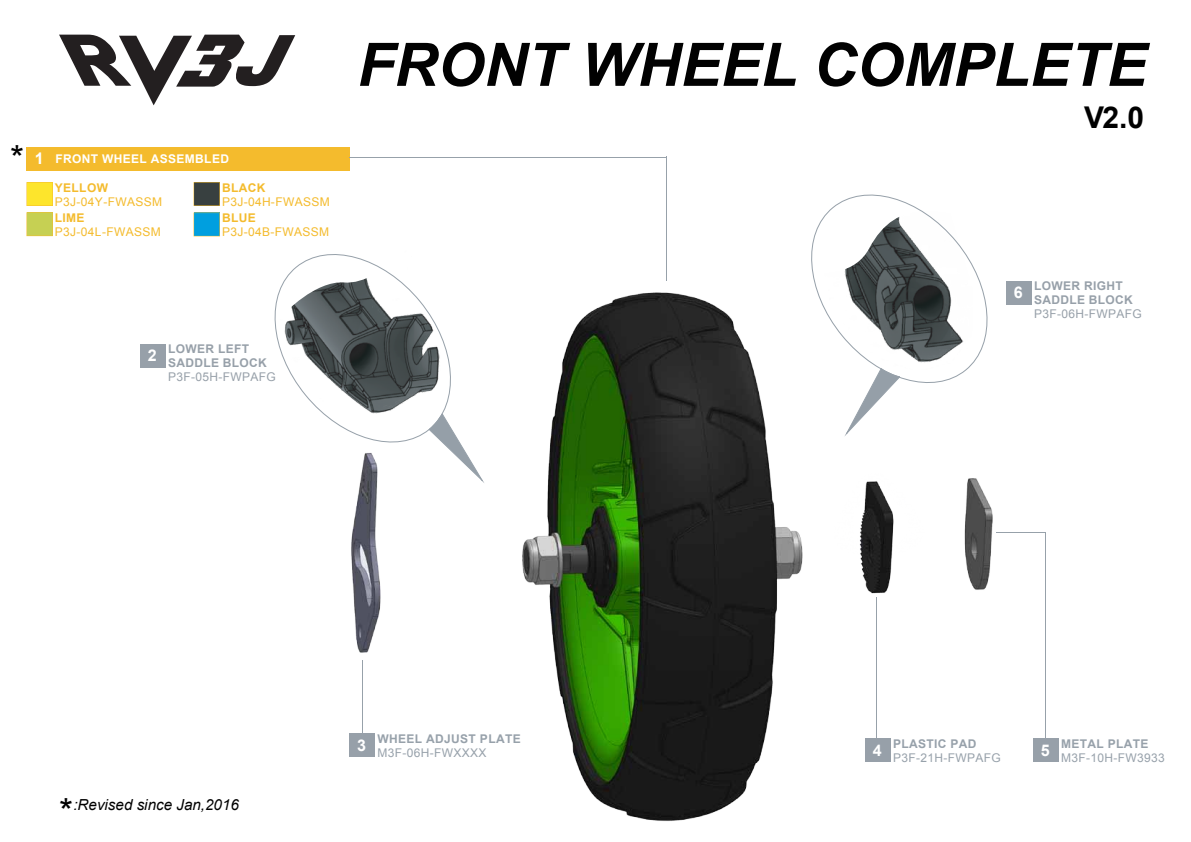
<style>
.page{position:relative;width:1191px;height:842px;background:#fff}
.page>*{position:absolute;margin:0;border:0;box-sizing:border-box;transform-origin:0 0}
.t1{font:italic 700 60px "Arial";color:#010101}
.t2{font:36px "Arial";color:#000}
.t3{font:700 30px "Arial";color:#000}
.t4{font:700 16.1px "Arial";color:#fff}
.t5{font:italic 15.2px "Arial";color:#000}
.t6{font:12px "Arial";letter-spacing:.03em;color:#f4bb2d}
.t7{font:12px "Arial";letter-spacing:.03em;color:#97a1aa}
.t8{font:700 12px/14px "Arial";letter-spacing:.03em;color:#97a0a9}
.t9{font:700 12px "Arial";letter-spacing:.03em;color:#97a1aa}
.t10{font:12px "Arial";letter-spacing:.03em;color:#97a0a9}
.t11{font:700 12px "Arial";letter-spacing:.03em;color:#fff}
.t12{font:700 12px "Arial";letter-spacing:.03em;color:#f4bb2d}
.s1{font-size:16.1px}
</style>
<div class="page">
<img style="left:349px;top:292px;width:664px;height:529px">
<svg style="left:59px;top:35px;width:236px;height:70px"></svg>
<div style="left:26px;top:147px;width:323px;height:23px;background:#f4bb2d"></div>
<svg style="left:26px;top:182px;width:27px;height:24px"></svg>
<svg style="left:194px;top:182px;width:26px;height:24px"></svg>
<svg style="left:194px;top:213px;width:26px;height:23px"></svg>
<svg style="left:26px;top:212px;width:27px;height:24px"></svg>
<hr style="left:362px;top:661px;width:1px;height:74px;background:#97a1aa">
<hr style="left:666px;top:157px;width:1px;height:124px;background:#97a1aa">
<hr style="left:349px;top:157px;width:317px;height:1px;background:#97a1aa">
<hr style="left:876px;top:597px;width:1px;height:144px;background:#97a1aa">
<hr style="left:996px;top:532px;width:50px;height:1px;background:#97a1aa">
<hr style="left:1045px;top:533px;width:1px;height:208px;background:#97a1aa">
<div style="left:349px;top:734px;width:26px;height:23px;background:#97a0a9"></div>
<div style="left:1032px;top:739px;width:26px;height:23px;background:#97a0a9"></div>
<div style="left:865px;top:739px;width:25px;height:23px;background:#97a0a9"></div>
<div style="left:1005px;top:281px;width:26px;height:23px;background:#97a0a9"></div>
<div style="left:140px;top:344px;width:26px;height:23px;background:#97a0a9"></div>
<svg style="left:274px;top:254px;width:187px;height:202px"></svg>
<svg style="left:428px;top:413px;width:57px;height:71px"></svg>
<svg style="left:801px;top:194px;width:196px;height:203px"></svg>
<svg style="left:844px;top:368px;width:56px;height:69px"></svg>
<h2 class="t2" style="left:10px;top:135px;width:16px">*</h2>
<p class="t11" style="left:35px;top:151px;width:196px"><span class="s1">1</span> FRONT WHEEL ASSEMBLED</p>
<p class="t12" style="left:55px;top:179px;width:55px">YELLOW</p>
<p class="t6" style="left:55px;top:194px;width:109px">P3J-04Y-FWASSM</p>
<p class="t6" style="left:222px;top:194px;width:109px">P3J-04H-FWASSM</p>
<p class="t12" style="left:222px;top:210px;width:35px">BLUE</p>
<p class="t6" style="left:222px;top:224px;width:109px">P3J-04B-FWASSM</p>
<p class="t12" style="left:222px;top:179px;width:45px">BLACK</p>
<p class="t12" style="left:55px;top:210px;width:31px">LIME</p>
<p class="t6" style="left:55px;top:224px;width:107px">P3J-04L-FWASSM</p>
<h3 class="t4" style="left:148px;top:345px;width:10px">2</h3>
<p class="t8" style="left:168px;top:342px;width:100px">LOWER LEFT<br>SADDLE BLOCK</p>
<p class="t10" style="left:168px;top:369px;width:109px">P3F-05H-FWPAFG</p>
<h1 class="t1" style="left:357px;top:26px;width:790px">FRONT WHEEL COMPLETE</h1>
<h3 class="t3" style="left:1084px;top:98px;width:62px">V2.0</h3>
<h3 class="t4" style="left:1013px;top:282px;width:10px">6</h3>
<p class="t8" style="left:1034px;top:279px;width:100px">LOWER RIGHT<br>SADDLE BLOCK</p>
<p class="t10" style="left:1034px;top:306px;width:109px">P3F-06H-FWPAFG</p>
<h2 class="t2" style="left:59px;top:788px;width:16px">*</h2>
<p class="t5" style="left:73px;top:795px;width:167px">:Revised since Jan,2016</p>
<p class="t9" style="left:377px;top:731px;width:145px">WHEEL ADJUST PLATE</p>
<p class="t7" style="left:377px;top:745px;width:111px">M3F-06H-FWXXXX</p>
<p class="t9" style="left:893px;top:736px;width:85px">PLASTIC PAD</p>
<p class="t7" style="left:893px;top:750px;width:109px">P3F-21H-FWPAFG</p>
<h3 class="t4" style="left:357px;top:734px;width:10px">3</h3>
<p class="t9" style="left:1061px;top:736px;width:89px">METAL PLATE</p>
<p class="t7" style="left:1061px;top:750px;width:105px">M3F-10H-FW3933</p>
<h3 class="t4" style="left:873px;top:739px;width:10px">4</h3>
<h3 class="t4" style="left:1040px;top:739px;width:10px">5</h3>
</div>
